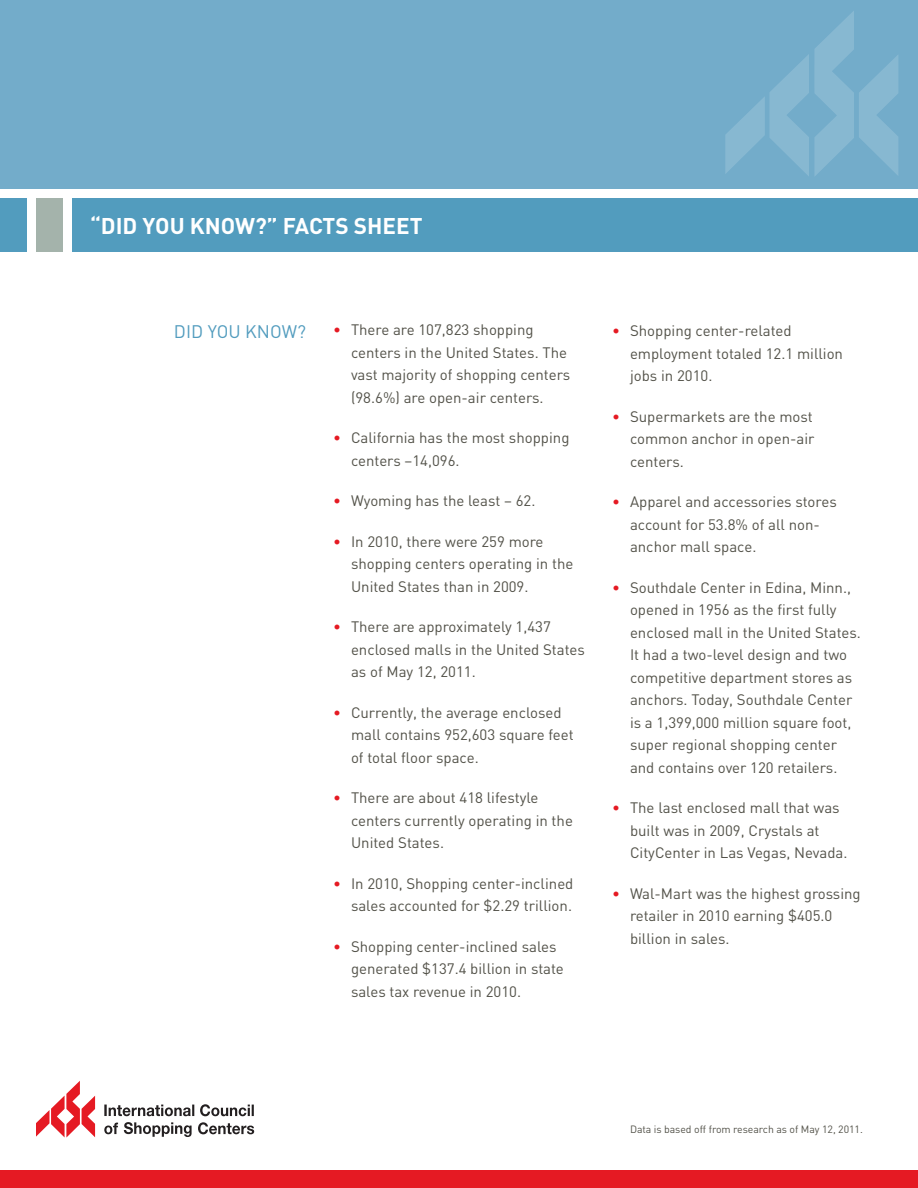
<style>
.page{position:relative;width:918px;height:1188px;background:#fff}
.page>*{position:absolute;margin:0;border:0;box-sizing:border-box;transform-origin:0 0}
.t1{font:700 22.5px "DIN";color:#fff}
.t2{font:18px "DIN";color:#529cbe}
.t3{font:15px/22.5px "DIN";color:#535249}
.t4{font:10.5px "DIN";letter-spacing:-.005em;color:#535249}
.s1{color:#e51a23}
</style>
<div class="page">
<div style="left:0;top:1170px;width:918px;height:18px;background:#e51a23"></div>
<div style="left:0;top:0;width:918px;height:189px;background:#73acca"></div>
<div style="left:72px;top:198px;width:846px;height:54px;background:#529cbe"></div>
<div style="left:0;top:198px;width:27px;height:54px;background:#529cbe"></div>
<div style="left:36px;top:198px;width:27px;height:54px;background:#a4b3ab"></div>
<svg style="left:104px;top:1105px;width:90px;height:11px"></svg>
<svg style="left:200px;top:1104px;width:54px;height:12px"></svg>
<svg style="left:104px;top:1123px;width:14px;height:11px"></svg>
<svg style="left:124px;top:1122px;width:68px;height:15px"></svg>
<svg style="left:198px;top:1122px;width:56px;height:12px"></svg>
<svg style="left:36px;top:1081px;width:59px;height:57px"></svg>
<svg style="left:725px;top:11px;width:173px;height:165px"></svg>
<h1 class="t1" style="left:90px;top:211px;width:334px">“DID YOU KNOW?” FACTS SH EET</h1>
<p class="t2" style="left:174px;top:321px;width:97px">Did You Know</p>
<p class="t2" style="left:297px;top:321px;width:10px">?</p>
<p class="t3" style="left:351px;top:319px;width:221px;text-indent:-18px"><span class="s1">•</span> There are 107,823 shopping centers in the United States. The vast majority of shopping centers (98.6%) are open-air centers.</p>
<p class="t3" style="left:351px;top:427px;width:220px;text-indent:-18px"><span class="s1">•</span> California has the most shopping centers –14,096.</p>
<p class="t3" style="left:333px;top:490px;width:204px"><span class="s1">•</span> Wyoming has the least – 62.</p>
<p class="t3" style="left:351px;top:531px;width:224px;text-indent:-18px"><span class="s1">•</span> In 2010, there were 259 more shopping centers operating in the<br>United States than in 2009.</p>
<p class="t3" style="left:351px;top:616px;width:235px;text-indent:-18px"><span class="s1">•</span> There are approximately 1,437 enclosed malls in the United States as of May 12, 2011.</p>
<p class="t3" style="left:351px;top:702px;width:224px;text-indent:-18px"><span class="s1">•</span> Currently, the average enclosed mall contains 952,603 square feet of total floor space.</p>
<p class="t3" style="left:351px;top:787px;width:223px;text-indent:-18px"><span class="s1">•</span> There are about 418 lifestyle centers currently operating in the<br>United States.</p>
<p class="t3" style="left:333px;top:873px;width:242px;text-align:right"><span class="s1">•</span> In 2010, Shopping center-inclined sales accounted for $2.29 trillion.</p>
<p class="t3" style="left:351px;top:936px;width:214px;text-indent:-18px"><span class="s1">•</span> Shopping center-inclined sales generated $137.4 billion in state sales tax revenue in 2010.</p>
<p class="t3" style="left:630px;top:320px;width:215px;text-indent:-18px"><span class="s1">•</span> Shopping center-related employment totaled 12.1 million jobs in 2010.</p>
<p class="t3" style="left:630px;top:405px;width:186px;text-align:justify;text-indent:-18px"><span class="s1">•</span> Supermarkets are the most common anchor in open-air centers.</p>
<p class="t3" style="left:630px;top:491px;width:208px;text-indent:-18px"><span class="s1">•</span> Apparel and accessories stores account for 53.8% of all non&shy;anchor mall space.</p>
<p class="t3" style="left:630px;top:576px;width:232px;text-indent:-18px"><span class="s1">•</span> Southdale Center in Edina, Minn., opened in 1956 as the first fully enclosed mall in the United States.<br>It had a two-level design and two competitive department stores as anchors. Today, Southdale Center is a 1,399,000 million square foot, super regional shopping center and contains over 120 retailers.</p>
<p class="t3" style="left:630px;top:797px;width:219px;text-indent:-18px"><span class="s1">•</span> The last enclosed mall that was built was in 2009, Crystals at<br>CityCenter in Las Vegas, Nevada.</p>
<p class="t3" style="left:630px;top:882px;width:232px;text-indent:-18px"><span class="s1">•</span> Wal-Mart was the highest grossing retailer in 2010 earning $405.0 billion in sales.</p>
<p class="t4" style="left:630px;top:1123px;width:234px">Data is based off from research as of May 12, 2011.</p>
</div>
